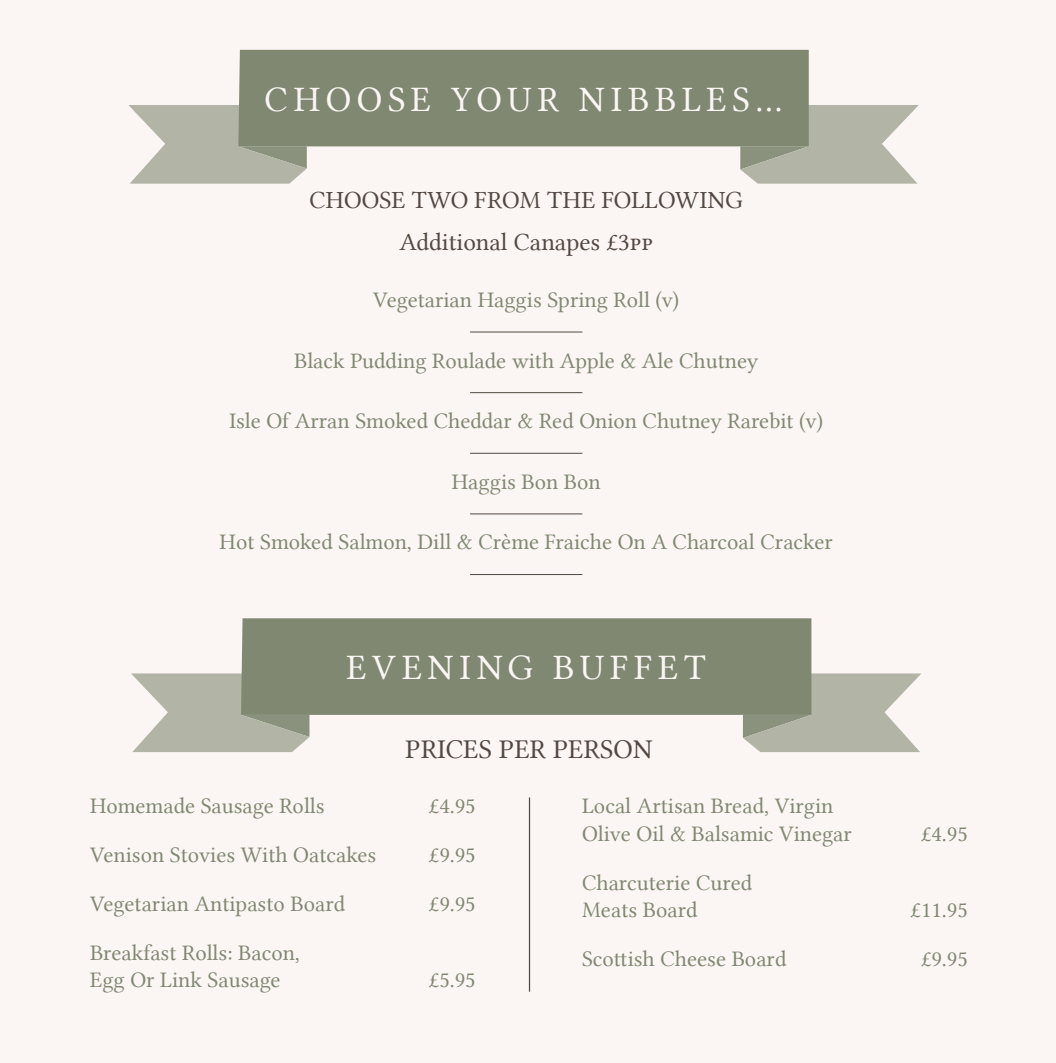
<style>
.page{position:relative;width:1056px;height:1063px;background:#fbf6f3}
.page>*{position:absolute;margin:0;border:0;box-sizing:border-box;transform-origin:0 0}
.t1{font:36.25px "Lin Libertine";letter-spacing:.155em;color:#fbf6f3}
.t2{font:36.25px "Lin Libertine";letter-spacing:.18em;color:#fbf6f3}
.t3{font:27.5px "Lin Libertine";letter-spacing:.005em;color:#534842}
.t4{font:25px/42px "Lin Libertine";letter-spacing:.005em;color:#534842;text-align:center}
.t5{font:22.5px/27.5px "Lin Libertine";color:#808872}
</style>
<div class="page">
<hr style="left:529px;top:797px;width:1px;height:195px;background:#534842">
<svg style="left:131px;top:673px;width:178px;height:79px;background:#babbae"></svg>
<svg style="left:743px;top:673px;width:178px;height:79px;background:#b9baad"></svg>
<svg style="left:241px;top:618px;width:570px;height:97px;background:#828a74"></svg>
<div style="left:266px;top:622px;width:520px;height:75px;background:#808872"></div>
<hr style="left:470px;top:332px;width:112px;height:1px;background:#534842">
<hr style="left:470px;top:392px;width:112px;height:1px;background:#534842">
<hr style="left:470px;top:453px;width:112px;height:1px;background:#534842">
<hr style="left:470px;top:513px;width:112px;height:1px;background:#534842">
<hr style="left:470px;top:574px;width:112px;height:1px;background:#534842">
<svg style="left:128px;top:105px;width:179px;height:79px;background:#babbae"></svg>
<svg style="left:740px;top:105px;width:179px;height:79px;background:#babbad"></svg>
<div style="left:238px;top:50px;width:571px;height:96px;background:#808872"></div>
<div style="left:263px;top:53px;width:521px;height:75px;background:#808872"></div>
<h1 class="t1" style="left:265px;top:78px;width:519px">CHOOSE YOUR NIBBLES…</h1>
<p class="t4" style="left:310px;top:179px;width:435px">CHOOSE TWO FROM THE FOLLOWING<br>Additional Canapes £3pp</p>
<p class="t5" style="left:373px;top:286px;width:308px">Vegetarian Haggis Spring Roll (v)</p>
<p class="t5" style="left:294px;top:346px;width:466px">Black Pudding Roulade with Apple &amp; Ale Chutney</p>
<p class="t5" style="left:229px;top:407px;width:595px">Isle Of Arran Smoked Cheddar &amp; Red Onion Chutney Rarebit (v)</p>
<p class="t5" style="left:452px;top:468px;width:150px">Haggis Bon Bon</p>
<p class="t5" style="left:220px;top:528px;width:615px">Hot Smoked Salmon, Dill &amp; Crème Fraiche On A Charcoal Cracker</p>
<h1 class="t2" style="left:347px;top:647px;width:360px">EVENING BUFFET</h1>
<p class="t3" style="left:406px;top:733px;width:248px">PRICES PER PERSON</p>
<p class="t5" style="left:90px;top:792px;width:236px">Homemade Sausage Rolls</p>
<p class="t5" style="left:429px;top:792px;width:48px">£4.95</p>
<p class="t5" style="left:90px;top:841px;width:288px">Venison Stovies With Oatcakes</p>
<p class="t5" style="left:429px;top:841px;width:48px">£9.95</p>
<p class="t5" style="left:90px;top:890px;width:257px">Vegetarian Antipasto Board</p>
<p class="t5" style="left:429px;top:890px;width:48px">£9.95</p>
<p class="t5" style="left:90px;top:939px;width:211px">Breakfast Rolls: Bacon,<br>Egg Or Link Sausage</p>
<p class="t5" style="left:429px;top:966px;width:48px">£5.95</p>
<p class="t5" style="left:582px;top:792px;width:271px">Local Artisan Bread, Virgin<br>Olive Oil &amp; Balsamic Vinegar</p>
<p class="t5" style="left:582px;top:869px;width:172px">Charcuterie Cured<br>Meats Board</p>
<p class="t5" style="left:921px;top:820px;width:48px">£4.95</p>
<p class="t5" style="left:910px;top:896px;width:59px">£11.95</p>
<p class="t5" style="left:582px;top:945px;width:206px">Scottish Cheese Board</p>
<p class="t5" style="left:921px;top:945px;width:48px">£9.95</p>
</div>
